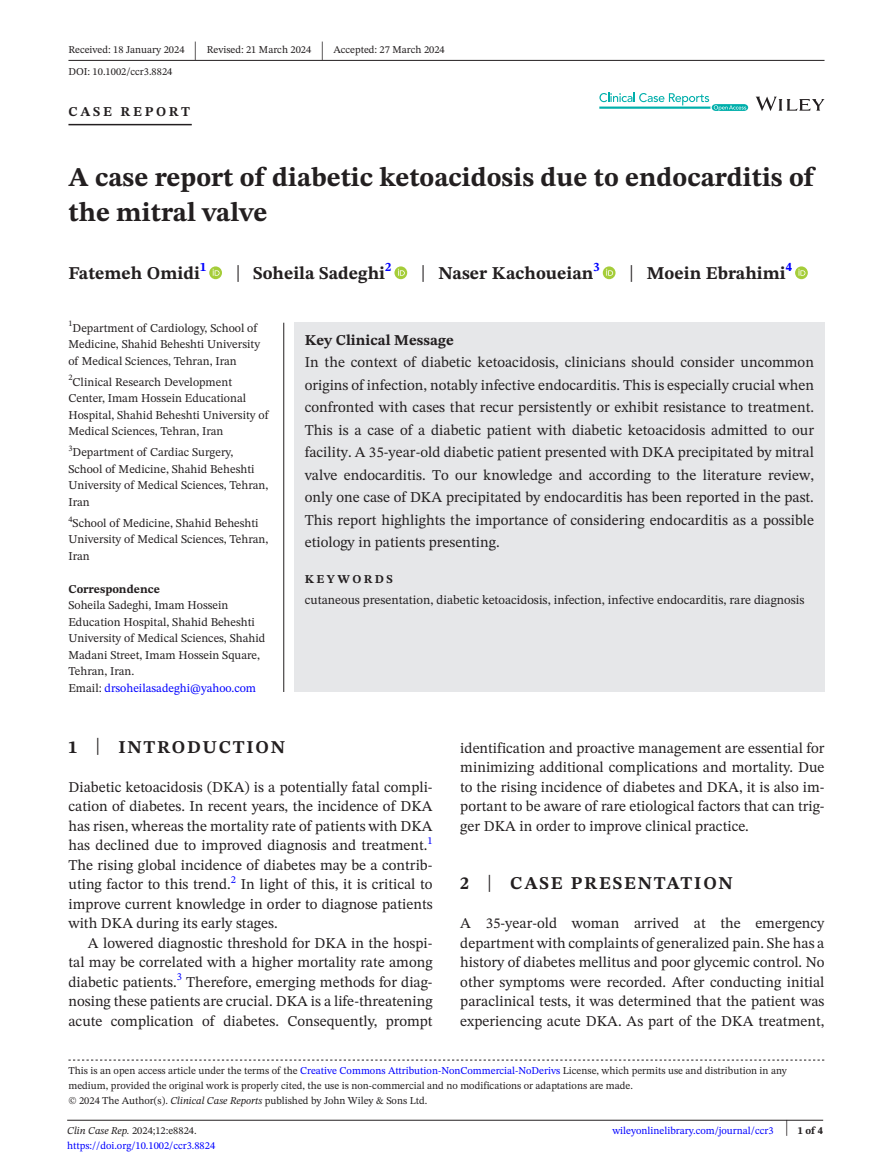
<style>
.page{position:relative;width:893px;height:1174px;background:#fff}
.page>*{position:absolute;margin:0;border:0;box-sizing:border-box;transform-origin:0 0}
.t1{font:700 27px/34.5px "STIX Two Text";color:#231f20}
.t2{font:25.65px "STIX Two Text";color:#231f20;scale:.49 1}
.t3{font:700 18px "STIX Two Text";color:#231f20}
.t4{font:700 18px "STIX Two Text";letter-spacing:.1em;color:#231f20}
.t5{font:15px/19.5px "STIX Two Text";color:#231f20;text-align:justify}
.t6{font:700 15px "STIX Two Text";color:#231f20}
.t7{font:700 13.5px "STIX Two Text";letter-spacing:.2em;color:#231f20}
.t8{font:12.75px "STIX Two Text";color:#231f20}
.t9{font:12px/16.5px "STIX Two Text";color:#231f20}
.t10{font:700 12px "STIX Two Text";color:#231f20}
.t11{font:700 12px "STIX Two Text";letter-spacing:.2em;color:#231f20}
.t12{font:10.5px/15px "STIX Two Text";color:#231f20}
.t13{font:10.5px "STIX Two Text";color:#00f}
.t14{font:700 10.5px "STIX Two Text";color:#231f20}
.s1{font-weight:400;font-size:23.4px}
.s2{color:#00f}
.s3{font-weight:400;font-size:23.7px}
.s4{font-style:italic}
.s5{font-weight:400;font-size:22.2px}
</style>
<div class="page">
<hr style="left:67px;top:1119px;width:756px;height:1px;background:#231f20">
<svg style="left:756px;top:97px;width:68px;height:14px"></svg>
<svg style="left:599px;top:93px;width:149px;height:18px"></svg>
<hr style="left:68px;top:60px;width:756px;height:1px;background:#231f20">
<hr style="left:68px;top:124px;width:124px;height:1px;background:#231f20">
<svg style="left:209px;top:266px;width:13px;height:13px"></svg>
<svg style="left:213px;top:269px;width:7px;height:7px"></svg>
<svg style="left:394px;top:266px;width:13px;height:13px"></svg>
<svg style="left:398px;top:269px;width:7px;height:7px"></svg>
<svg style="left:603px;top:266px;width:12px;height:13px"></svg>
<svg style="left:606px;top:269px;width:7px;height:7px"></svg>
<svg style="left:795px;top:266px;width:13px;height:13px"></svg>
<svg style="left:798px;top:269px;width:7px;height:7px"></svg>
<hr style="left:283px;top:323px;width:1px;height:369px;background:#231f20">
<div style="left:294px;top:323px;width:530px;height:292px;background:#e6e7e9"></div>
<div style="left:294px;top:614px;width:530px;height:78px;background:#e6e7e9"></div>
<svg style="left:68px;top:1059px;width:756px;height:1px"></svg>
<p class="t12" style="left:68px;top:42px;width:118px">Received: 18 January 2024</p>
<h2 class="t2" style="left:194px;top:32px;width:8px">|</h2>
<p class="t12" style="left:207px;top:42px;width:106px">Revised: 21 March 2024</p>
<h2 class="t2" style="left:321px;top:32px;width:8px">|</h2>
<p class="t12" style="left:333px;top:42px;width:113px">Accepted: 27 March 2024</p>
<p class="t12" style="left:68px;top:64px;width:105px">DOI: 10.1002/ccr3.8824</p>
<p class="t7" style="left:68px;top:101px;width:123px">CASE REPORT</p>
<h1 class="t1" style="left:68px;top:161px;width:747px">A case report of diabetic ketoacidosis due to endocarditis of the mitral valve</h1>
<p class="t3" style="left:68px;top:260px;width:139px">Fatemeh Omidi<sup>1</sup></p>
<p class="t3" style="left:236px;top:260px;width:157px"><span class="s1">|</span> Soheila Sadeghi<sup>2</sup></p>
<p class="t3" style="left:421px;top:260px;width:180px"><span class="s1">|</span> Naser Kachoueian<sup>3</sup></p>
<p class="t3" style="left:629px;top:260px;width:164px"><span class="s1">|</span> Moein Ebrahimi<sup>4</sup></p>
<p class="t9" style="left:68px;top:319px;width:193px"><sup>1</sup>Department of Cardiology, School of<br>Medicine, Shahid Beheshti University of Medical Sciences, Tehran, Iran</p>
<p class="t9" style="left:68px;top:373px;width:201px"><sup>2</sup>Clinical Research Development Center, Imam Hossein Educational Hospital, Shahid Beheshti University of Medical Sciences, Tehran, Iran</p>
<p class="t9" style="left:68px;top:444px;width:201px"><sup>3</sup>Department of Cardiac Surgery,<br>School of Medicine, Shahid Beheshti<br>University of Medical Sciences, Tehran,<br>Iran</p>
<p class="t9" style="left:68px;top:514px;width:201px"><sup>4</sup>School of Medicine, Shahid Beheshti<br>University of Medical Sciences, Tehran,<br>Iran</p>
<p class="t10" style="left:68px;top:580px;width:93px">Correspondence</p>
<p class="t9" style="left:68px;top:597px;width:198px">Soheila Sadeghi, Imam Hossein<br>Education Hospital, Shahid Beheshti<br>University of Medical Sciences, Shahid<br>Madani Street, Imam Hossein Square,<br>Tehran, Iran.<br>Email: <span class="s2">drsoheilasadeghi@yahoo.com</span></p>
<p class="t6" style="left:305px;top:329px;width:150px">Key Clinical Message</p>
<p class="t5" style="left:305px;top:351px;width:511px;line-height:22.5px">In the context of diabetic ketoacidosis, clinicians should consider uncommon origins of infection, notably infective endocarditis. This is especially crucial when confronted with cases that recur persistently or exhibit resistance to treatment.<br>This is a case of a diabetic patient with diabetic ketoacidosis admitted to our facility. A 35-year-old diabetic patient presented with DKA precipitated by mitral valve endocarditis. To our knowledge and according to the literature review, only one case of DKA precipitated by endocarditis has been reported in the past.<br>This report highlights the importance of considering endocarditis as a possible etiology in patients presenting.</p>
<p class="t11" style="left:305px;top:570px;width:90px">KEYWORDS</p>
<p class="t8" style="left:305px;top:591px;width:501px">cutaneous presentation, diabetic ketoacidosis, infection, infective endocarditis, rare diagnosis</p>
<p class="t4" style="left:68px;top:734px;width:218px">1 <span class="s3">|</span> INTRODUCTION</p>
<p class="t5" style="left:68px;top:777px;width:366px">Diabetic ketoacidosis (DKA) is a potentially fatal compli&shy;cation of diabetes. In recent years, the incidence of DKA has risen, whereas the mortality rate of patients with DKA has declined due to improved diagnosis and treatment.</p>
<p class="t13" style="left:427px;top:832px;width:7px">1</p>
<p class="t5" style="left:68px;top:855px;width:366px">The rising global incidence of diabetes may be a contrib&shy;uting factor to this trend.</p>
<p class="t13" style="left:231px;top:871px;width:7px">2</p>
<p class="t5" style="left:68px;top:874px;width:366px;text-indent:172px">In light of this, it is critical to improve current knowledge in order to diagnose patients with DKA during its early stages.</p>
<p class="t5" style="left:68px;top:933px;width:366px;text-indent:20px">A lowered diagnostic threshold for DKA in the hospi&shy;tal may be correlated with a higher mortality rate among diabetic patients.</p>
<p class="t13" style="left:177px;top:969px;width:7px">3</p>
<p class="t5" style="left:68px;top:972px;width:366px;text-indent:118px">Therefore, emerging methods for diag&shy;nosing these patients are crucial. DKA is a life-threatening acute complication of diabetes. Consequently, prompt</p>
<p class="t5" style="left:460px;top:738px;width:366px">identification and proactive management are essential for minimizing additional complications and mortality. Due to the rising incidence of diabetes and DKA, it is also im&shy;portant to be aware of rare etiological factors that can trig&shy;ger DKA in order to improve clinical practice.</p>
<p class="t4" style="left:460px;top:870px;width:274px">2 <span class="s3">|</span> CASE PRESENTATION</p>
<p class="t5" style="left:460px;top:913px;width:366px">A 35-year-old woman arrived at the emergency department with complaints of generalized pain. She has a history of diabetes mellitus and poor glycemic control. No other symptoms were recorded. After conducting initial paraclinical tests, it was determined that the patient was experiencing acute DKA. As part of the DKA treatment,</p>
<p class="t12" style="left:68px;top:1063px;width:720px">This is an open access article under the terms of the <span class="s2">Creative Commons Attribution-NonCommercial-NoDerivs</span> License, which permits use and distribution in any medium, provided the original work is properly cited, the use is non-commercial and no modifications or adaptations are made.<br>© 2024 The Author(s). <span class="s4">Clinical Case Reports</span> published by John Wiley &amp; Sons Ltd.</p>
<p class="t12" style="left:67px;top:1123px;width:131px"><span class="s4">Clin Case Rep.</span> 2024;12:e8824.</p>
<p class="t14" style="left:785px;top:1123px;width:39px"><span class="s5">|</span> 1 of 4</p>
<p class="t13" style="left:67px;top:1138px;width:150px">https://doi.org/10.1002/ccr3.8824</p>
<p class="t13" style="left:612px;top:1123px;width:163px">wileyonlinelibrary.com/journal/ccr3</p>
</div>
